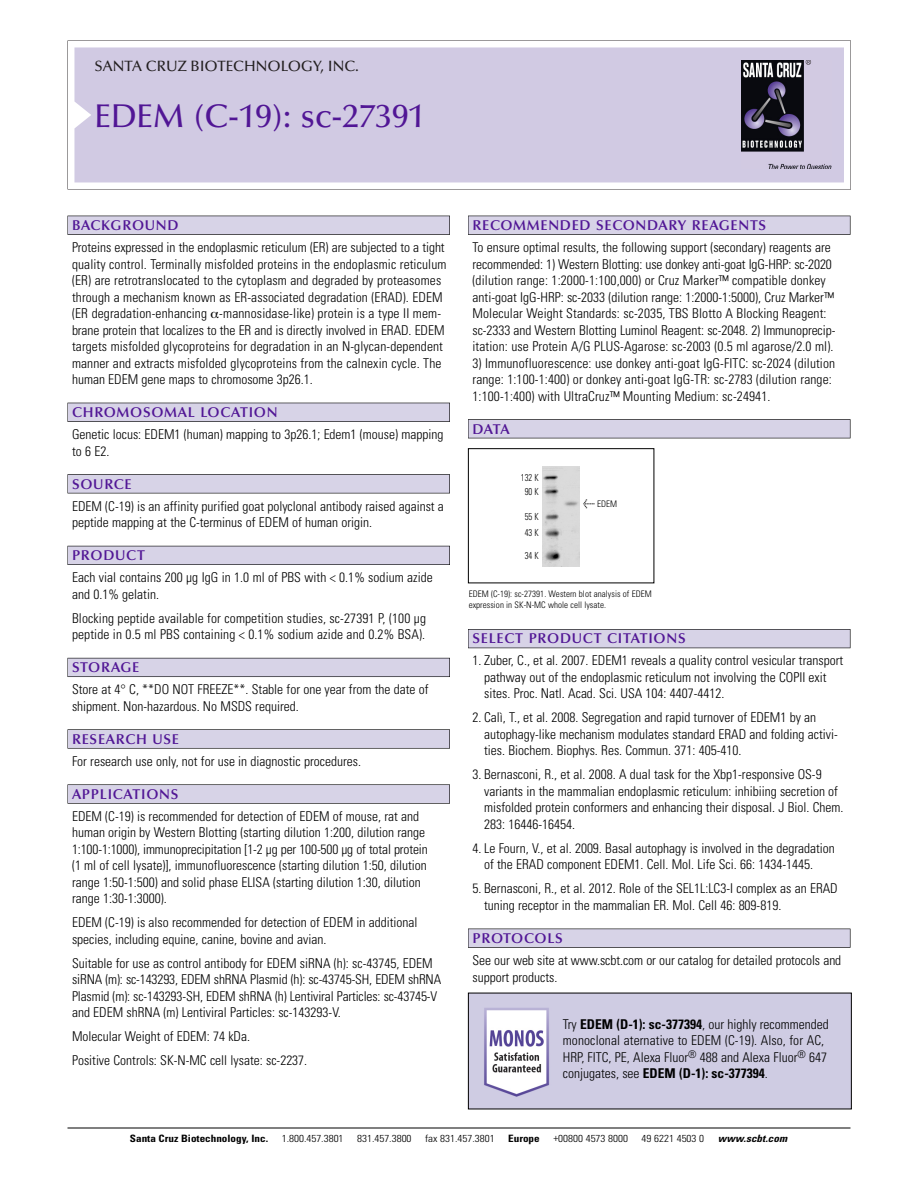
<style>
.page{position:relative;width:918px;height:1188px;background:#fff}
.page>*{position:absolute;margin:0;border:0;box-sizing:border-box;transform-origin:0 0}
.t1{font:500 33px "Optima";color:#511695}
.t2{font:500 15px "Optima";color:#231f20}
.t3{font:600 14.25px "Optima";letter-spacing:.05em;color:#511695}
.t4{font:300 condensed 13.5px/16.5px "Univers";color:#000}
.t5{font:300 condensed 10.2px "Univers";color:#000;scale:1.1 1}
.t6{font:700 condensed 10.2px "Univers";color:#000;scale:1.1 1}
.t7{font:italic 700 condensed 10.2px "Univers";letter-spacing:.005em;color:#000;scale:1.1 1}
.t8{font:300 condensed 9.75px/13.5px "Univers";color:#000;text-align:center;scale:.87 1}
.t9{font:300 condensed 9px/10.5px "Univers";letter-spacing:.005em;color:#000}
.s1{font-family:"Meta Plus";font-weight:400;font-stretch:normal;font-size:10.5px}
.s2{font-weight:700}
</style>
<div class="page">
<svg style="left:68px;top:40px;width:783px;height:149px"></svg>
<div style="left:74px;top:47px;width:770px;height:135px;background:#d1cae3"></div>
<img style="left:741px;top:60px;width:90px;height:108px">
<div style="left:68px;top:216px;width:382px;height:19px;background:#525155"></div>
<div style="left:68px;top:216px;width:381px;height:18px;background:#d7d3e7"></div>
<div style="left:68px;top:403px;width:382px;height:19px;background:#515055"></div>
<div style="left:68px;top:403px;width:381px;height:18px;background:#d7d3e7"></div>
<div style="left:68px;top:474px;width:382px;height:19px;background:#545357"></div>
<div style="left:68px;top:475px;width:381px;height:18px;background:#d7d3e7"></div>
<div style="left:68px;top:546px;width:382px;height:19px;background:#54535a"></div>
<div style="left:68px;top:546px;width:381px;height:18px;background:#d7d3e7"></div>
<div style="left:68px;top:658px;width:382px;height:19px;background:#5b5a62"></div>
<div style="left:68px;top:658px;width:381px;height:18px;background:#d7d3e7"></div>
<div style="left:68px;top:729px;width:382px;height:20px;background:#626263"></div>
<div style="left:68px;top:730px;width:381px;height:18px;background:#d7d3e7"></div>
<div style="left:68px;top:784px;width:382px;height:20px;background:#616161"></div>
<div style="left:68px;top:785px;width:381px;height:18px;background:#d7d3e7"></div>
<div style="left:468px;top:216px;width:382px;height:19px;background:#525155"></div>
<div style="left:468px;top:216px;width:382px;height:18px;background:#d7d3e7"></div>
<div style="left:468px;top:419px;width:382px;height:19px;background:#525155"></div>
<div style="left:468px;top:420px;width:382px;height:18px;background:#d7d3e7"></div>
<div style="left:468px;top:629px;width:382px;height:19px;background:#535259"></div>
<div style="left:468px;top:630px;width:382px;height:18px;background:#d7d3e7"></div>
<div style="left:468px;top:929px;width:382px;height:19px;background:#545356"></div>
<div style="left:468px;top:929px;width:382px;height:18px;background:#d7d3e7"></div>
<hr style="left:68px;top:1128px;width:782px;height:1px;background:#000">
<div style="left:468px;top:448px;width:186px;height:135px;border:1px solid #000"></div>
<img style="left:543px;top:466px;width:37px;height:101px">
<img style="left:470px;top:995px;width:380px;height:112px">
<p class="t2" style="left:94px;top:61px;width:266px">SANTA CRUZ BIOTECHNOLOGY, INC.</p>
<h1 class="t1" style="left:94px;top:103px;width:332px">EDEM (C-19): sc-27391</h1>
<p class="t3" style="left:72px;top:219px;width:108px">BACKGROUND</p>
<p class="t4" style="left:72px;top:240px;width:376px">Proteins expressed in the endoplasmic reticulum (ER) are subjected to a tight quality control. Terminally misfolded proteins in the endoplasmic reticulum (ER) are retrotranslocated to the cytoplasm and degraded by proteasomes through a mechanism known as ER-associated degradation (ERAD). EDEM (ER degradation-enhancing -mannosidase-like) protein is a type II mem&shy;brane protein that localizes to the ER and is directly involved in ERAD. EDEM targets misfolded glycoproteins for degradation in an N-glycan-dependent manner and extracts misfolded glycoproteins from the calnexin cycle. The human EDEM gene maps to chromosome 3p26.1.</p>
<p class="t3" style="left:72px;top:407px;width:207px">CHROMOSOMAL LOCATION</p>
<p class="t4" style="left:72px;top:427px;width:373px">Genetic locus: EDEM1 (human) mapping to 3p26.1; Edem1 (mouse) mapping to 6 E2.</p>
<p class="t3" style="left:72px;top:478px;width:61px">SOURCE</p>
<p class="t4" style="left:72px;top:499px;width:373px">EDEM (C-19) is an affinity purified goat polyclonal antibody raised against a peptide mapping at the C-terminus of EDEM of human origin.</p>
<p class="t3" style="left:72px;top:550px;width:74px">PRODUCT</p>
<p class="t4" style="left:72px;top:570px;width:362px">Each vial contains 200 µg IgG in 1.0 ml of PBS with &lt; 0.1% sodium azide and 0.1% gelatin.</p>
<p class="t4" style="left:72px;top:611px;width:356px">Blocking peptide available for competition studies, sc-27391 P, (100 µg peptide in 0.5 ml PBS containing &lt; 0.1% sodium azide and 0.2% BSA).</p>
<p class="t3" style="left:72px;top:662px;width:69px">STORAGE</p>
<p class="t4" style="left:72px;top:682px;width:358px">Store at 4° C, **DO NOT FREEZE**. Stable for one year from the date of shipment. Non-hazardous. No MSDS required.</p>
<p class="t3" style="left:72px;top:733px;width:109px">RESEARCH USE</p>
<p class="t4" style="left:72px;top:754px;width:290px">For research use only, not for use in diagnostic procedures.</p>
<p class="t3" style="left:72px;top:788px;width:108px">APPLICATIONS</p>
<p class="t4" style="left:72px;top:809px;width:357px">EDEM (C-19) is recommended for detection of EDEM of mouse, rat and human origin by Western Blotting (starting dilution 1:200, dilution range 1:100-1:1000), immunoprecipitation [1-2 µg per 100-500 µg of total protein (1 ml of cell lysate)], immunofluorescence (starting dilution 1:50, dilution range 1:50-1:500) and solid phase ELISA (starting dilution 1:30, dilution range 1:30-1:3000).</p>
<p class="t4" style="left:72px;top:916px;width:347px">EDEM (C-19) is also recommended for detection of EDEM in additional species, including equine, canine, bovine and avian.</p>
<p class="t4" style="left:72px;top:956px;width:371px">Suitable for use as control antibody for EDEM siRNA (h): sc-43745, EDEM siRNA (m): sc-143293, EDEM shRNA Plasmid (h): sc-43745-SH, EDEM shRNA Plasmid (m): sc-143293-SH, EDEM shRNA (h) Lentiviral Particles: sc-43745-V and EDEM shRNA (m) Lentiviral Particles: sc-143293-V.</p>
<p class="t4" style="left:72px;top:1026px;width:237px;line-height:24px">Molecular Weight of EDEM: 74 kDa.<br>Positive Controls: SK-N-MC cell lysate: sc-2237.</p>
<p class="t3" style="left:473px;top:219px;width:295px">RECOMMENDED SECONDARY REAGENTS</p>
<p class="t4" style="left:473px;top:240px;width:364px">To ensure optimal results, the following support (secondary) reagents are recommended: 1) Western Blotting: use donkey anti-goat IgG-HRP: sc-2020 (dilution range: 1:2000-1:100,000) or Cruz Marker™ compatible donkey anti-goat IgG-HRP: sc-2033 (dilution range: 1:2000-1:5000), Cruz Marker™ Molecular Weight Standards: sc-2035, TBS Blotto A Blocking Reagent: sc-2333 and Western Blotting Luminol Reagent: sc-2048. 2) Immunoprecip&shy;itation: use Protein A/G PLUS-Agarose: sc-2003 (0.5 ml agarose/2.0 ml).</p>
<p class="t4" style="left:473px;top:356px;width:364px">3) Immunofluorescence: use donkey anti-goat IgG-FITC: sc-2024 (dilution range: 1:100-1:400) or donkey anti-goat IgG-TR: sc-2783 (dilution range:<br>1:100-1:400) with UltraCruz™ Mounting Medium: sc-24941.</p>
<p class="t3" style="left:473px;top:423px;width:39px">DATA</p>
<p class="t8" style="left:521px;top:472px;width:22px">132 K<br>90 K</p>
<p class="t8" style="left:525px;top:509px;width:18px;line-height:16.5px;text-align:left">55 K<br>43 K</p>
<p class="t8" style="left:525px;top:550px;width:18px">34 K</p>
<p class="t9" style="left:583px;top:499px;width:36px"><span class="s1">&lt;</span> EDEM</p>
<p class="t9" style="left:469px;top:590px;width:185px">EDEM (C-19): sc-27391. Western blot analysis of EDEM expression in SK-N-MC whole cell lysate.</p>
<p class="t3" style="left:473px;top:633px;width:215px">SELECT PRODUCT CITATIONS</p>
<p class="t4" style="left:484px;top:654px;width:360px;text-indent:-12px">1. Zuber, C., et al. 2007. EDEM1 reveals a quality control vesicular transport pathway out of the endoplasmic reticulum not involving the COPII exit sites. Proc. Natl. Acad. Sci. USA 104: 4407-4412.</p>
<p class="t4" style="left:484px;top:711px;width:355px;text-indent:-12px">2. Calì, T., et al. 2008. Segregation and rapid turnover of EDEM1 by an autophagy-like mechanism modulates standard ERAD and folding activi&shy;ties. Biochem. Biophys. Res. Commun. 371: 405-410.</p>
<p class="t4" style="left:484px;top:768px;width:361px;text-indent:-12px">3. Bernasconi, R., et al. 2008. A dual task for the Xbp1-responsive OS-9 variants in the mammalian endoplasmic reticulum: inhibiing secretion of misfolded protein conformers and enhancing their disposal. J Biol. Chem.<br>283: 16446-16454.</p>
<p class="t4" style="left:484px;top:841px;width:352px;text-indent:-12px">4. Le Fourn, V., et al. 2009. Basal autophagy is involved in the degradation of the ERAD component EDEM1. Cell. Mol. Life Sci. 66: 1434-1445.</p>
<p class="t4" style="left:484px;top:882px;width:355px;text-indent:-12px">5. Bernasconi, R., et al. 2012. Role of the SEL1L:LC3-I complex as an ERAD tuning receptor in the mammalian ER. Mol. Cell 46: 809-819.</p>
<p class="t3" style="left:473px;top:932px;width:92px">PROTOCOLS</p>
<p class="t4" style="left:473px;top:953px;width:370px">See our web site at www.scbt.com or our catalog for detailed protocols and support products.</p>
<p class="t4" style="left:563px;top:1017px;width:268px">Try <span class="s2">EDEM (D-1): sc-377394</span>, our highly recommended monoclonal aternative to EDEM (C-19). Also, for AC, HRP, FITC, PE, Alexa Fluor<sup>®</sup> 488 and Alexa Fluor<sup>®</sup> 647 conjugates, see <span class="s2">EDEM (D-1): sc-377394</span>.</p>
<p class="t6" style="left:130px;top:1135px;width:127px">Santa Cruz Biotechnology, Inc.</p>
<p class="t5" style="left:282px;top:1135px;width:58px">1.800.457.3801</p>
<p class="t5" style="left:357px;top:1135px;width:51px">831.457.3800</p>
<p class="t5" style="left:425px;top:1135px;width:65px">fax 831.457.3801</p>
<p class="t6" style="left:508px;top:1135px;width:30px">Europe</p>
<p class="t5" style="left:553px;top:1135px;width:69px">+00800 4573 8000</p>
<p class="t5" style="left:642px;top:1135px;width:58px">49 6221 4503 0</p>
<p class="t7" style="left:718px;top:1135px;width:64px">www.scbt.com</p>
</div>
